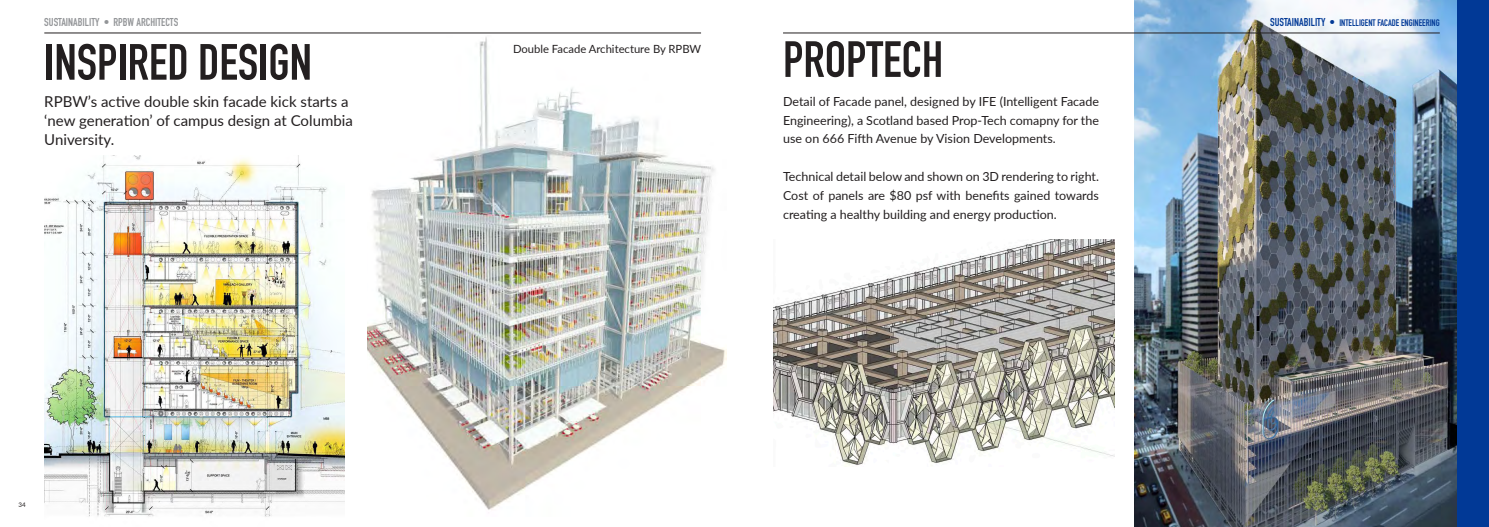
<style>
.page{position:relative;width:1489px;height:527px;background:#fff}
.page>*{position:absolute;margin:0;border:0;box-sizing:border-box;transform-origin:0 0}
.PAGE_TITLE{font:700 50px "DIN Condensed";color:#231f20}
.t1{font:15px/18.8px "Lato";color:#231f20}
.t2{font:12.5px/18.8px "Lato";color:#231f20;text-align:justify}
.t3{font:11.25px "Lato";color:#231f20}
.PAGE_TITLE-2{font:700 11.25px "DIN Condensed";color:#939598}
.PAGE_TITLE-3{font:700 9.38px "DIN Condensed";color:#013996}
.t4{font:6.25px "Lato";color:#231f20}
.s1{font-size:11.25px}
</style>
<div class="page">
<img style="left:367px;top:37px;width:359px;height:473px">
<img style="left:44px;top:155px;width:300px;height:362px">
<hr style="left:44px;top:33px;width:657px;height:1px;background:#231f20">
<img style="left:1134px;top:0;width:322px;height:526px">
<hr style="left:783px;top:33px;width:656px;height:1px;background:#231f20">
<div style="left:1456px;top:0;width:32px;height:526px;background:#013996"></div>
<img style="left:773px;top:239px;width:341px;height:227px">
<p class="PAGE_TITLE-2" style="left:44px;top:14px;width:135px">SUSTAINABILITY • RPBW ARCHITECTS</p>
<p class="PAGE_TITLE" style="left:44px;top:28px;width:269px">INSPIRED DESIGN</p>
<p class="t1" style="left:44px;top:92px;width:310px">RPBW’s active double skin facade kick starts a ‘new generation’ of campus design at Columbia<br>University.</p>
<p class="t4" style="left:19px;top:500px;width:9px">34</p>
<p class="t3" style="left:513px;top:41px;width:190px">Double Facade Architecture By RPBW</p>
<p class="PAGE_TITLE" style="left:783px;top:26px;width:162px">PROPTECH</p>
<p class="t2" style="left:783px;top:91px;width:317px">Detail of Facade panel, designed by IFE (Intelligent Facade Engineering), a Scotland based Prop-Tech comapny for the use on 666 Fifth Avenue by Vision Developments.</p>
<p class="t2" style="left:783px;top:166px;width:317px">Technical detail below and shown on 3D rendering to right.<br>Cost of panels are $80 psf with benefits gained towards creating a healthy building and energy production.</p>
<p class="PAGE_TITLE-3" style="left:1270px;top:16px;width:171px"><span class="s1">SUSTAINABILITY •</span> INTELLIGENT FACADE ENGINEERING</p>
</div>
